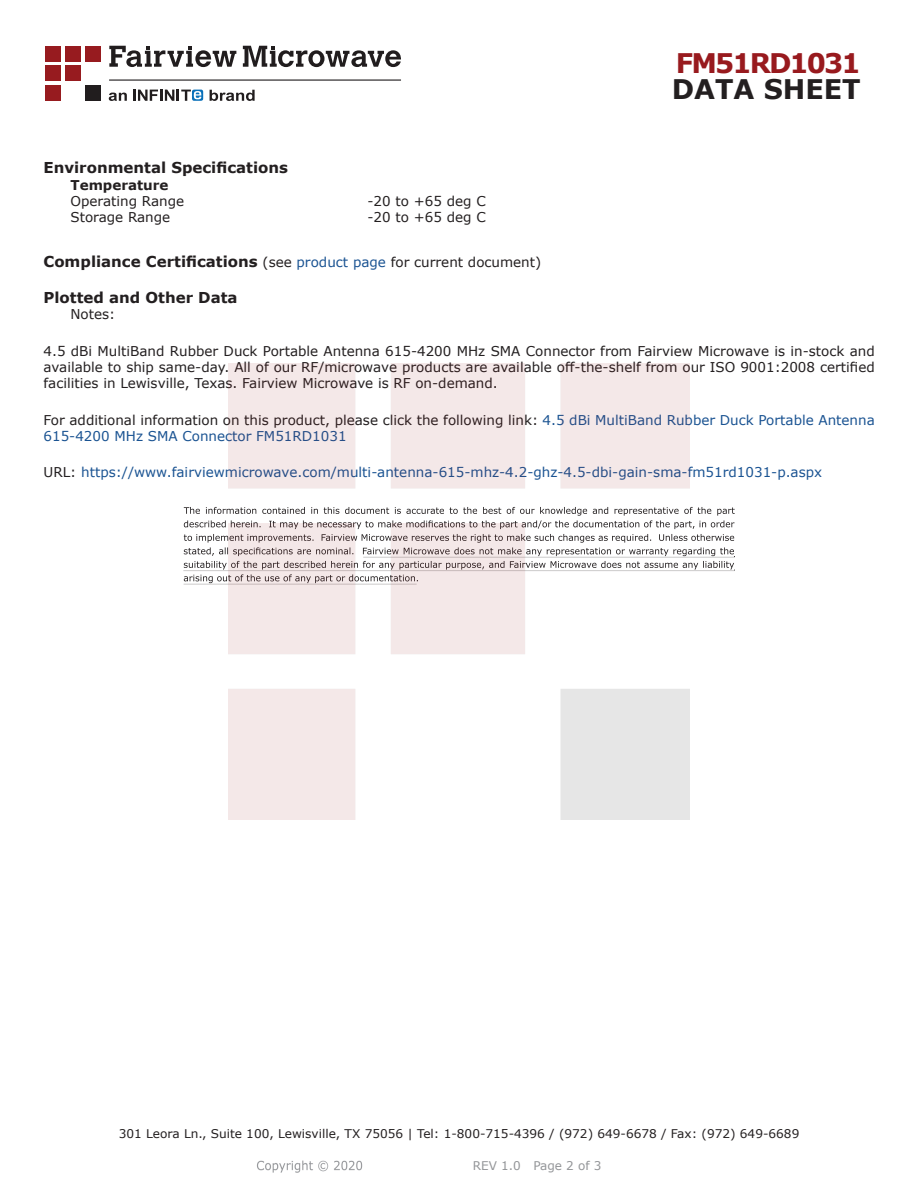
<style>
.page{position:relative;width:918px;height:1188px;background:#fff}
.page>*{position:absolute;margin:0;border:0;box-sizing:border-box;transform-origin:0 0}
.FM{font:700 27px "Verdana";letter-spacing:-.07em;color:#981a1e}
.t1{font:700 27px "Verdana";color:#231f20}
.Head1_for_Compliance{font:700 15px "Verdana";color:#231f20}
.Head1{font:700 15px "Verdana";color:#231f20}
.Web_Description_Para{font:13.5px/16.2px "Verdana";color:#231f20;text-align:justify}
.Web_Description_Para-2{font:13.5px/16.2px "Verdana";color:#1a5392}
.URL_para{font:13.5px "Verdana";color:#1a5392}
.Specs_Para{font:13.5px "Verdana";color:#231f20}
.Head2_after_Head1{font:700 13.5px "Verdana";color:#231f20}
.t2{font:12px "Verdana";color:#231f20}
.REV_Info{font:12px "Verdana";color:#939598}
.s1{font-weight:400;font-size:13.5px}
.s2{font-weight:400;font-size:13.5px;color:#1a5392}
.s3{color:#231f20}
</style>
<div class="page">
<svg style="left:184px;top:507px;width:551px;height:76px"></svg>
<hr style="left:363px;top:557px;width:372px;height:1px;background:#231f20">
<hr style="left:183px;top:570px;width:551px;height:1px;background:#231f20">
<hr style="left:184px;top:584px;width:233px;height:1px;background:#231f20">
<img style="left:257px;top:1160px;width:106px;height:13px">
<img style="left:228px;top:364px;width:462px;height:456px">
<div style="left:45px;top:46px;width:16px;height:15px;background:#971b1f"></div>
<div style="left:65px;top:66px;width:16px;height:15px;background:#971b1f"></div>
<div style="left:85px;top:85px;width:16px;height:16px;background:#211d1e"></div>
<div style="left:45px;top:85px;width:16px;height:16px;background:#971b1f"></div>
<div style="left:85px;top:46px;width:16px;height:15px;background:#971b1f"></div>
<div style="left:45px;top:66px;width:16px;height:15px;background:#971b1f"></div>
<div style="left:65px;top:46px;width:16px;height:15px;background:#971b1f"></div>
<svg style="left:109px;top:46px;width:292px;height:21px"></svg>
<svg style="left:192px;top:90px;width:11px;height:11px"></svg>
<svg style="left:133px;top:90px;width:68px;height:11px"></svg>
<svg style="left:210px;top:90px;width:45px;height:11px"></svg>
<svg style="left:109px;top:93px;width:18px;height:8px"></svg>
<hr style="left:109px;top:80px;width:292px;height:1px;background:#211d1e">
<p class="FM" style="left:676px;top:44px;width:186px">FM51RD1031</p>
<p class="t1" style="left:672px;top:70px;width:191px">DATA SHEET</p>
<p class="Head1" style="left:44px;top:157px;width:246px">Environmental Specifications</p>
<p class="Head2_after_Head1" style="left:70px;top:175px;width:100px">Temperature</p>
<p class="Specs_Para" style="left:70px;top:192px;width:115px">Operating Range</p>
<p class="Specs_Para" style="left:368px;top:192px;width:120px">-20 to +65 deg C</p>
<p class="Specs_Para" style="left:70px;top:208px;width:101px">Storage Range</p>
<p class="Specs_Para" style="left:368px;top:208px;width:120px">-20 to +65 deg C</p>
<p class="Head1_for_Compliance" style="left:44px;top:251px;width:499px">Compliance Certifications <span class="s1">(see</span> <span class="s2">product page</span> <span class="s1">for current document)</span></p>
<p class="Head1_for_Compliance" style="left:44px;top:287px;width:196px">Plotted and Other Data</p>
<p class="Specs_Para" style="left:70px;top:305px;width:46px">Notes:</p>
<p class="Web_Description_Para" style="left:44px;top:343px;width:833px">4.5 dBi MultiBand Rubber Duck Portable Antenna 615-4200 MHz SMA Connector from Fairview Microwave is in-stock and available to ship same-day. All of our RF/microwave products are available off-the-shelf from our ISO 9001:2008 certified facilities in Lewisville, Texas. Fairview Microwave is RF on-demand.</p>
<p class="Web_Description_Para-2" style="left:44px;top:411px;width:833px"><span class="s3">For additional information on this product, please click the following link:</span> 4.5 dBi MultiBand Rubber Duck Portable Antenna<br>615-4200 MHz SMA Connector FM51RD1031</p>
<p class="URL_para" style="left:44px;top:463px;width:780px"><span class="s3">URL:</span> https://www.fairviewmicrowave.com/multi-antenna-615-mhz-4.2-ghz-4.5-dbi-gain-sma-fm51rd1031-p.aspx</p>
<p class="t2" style="left:119px;top:1125px;width:682px">301 Leora Ln., Suite 100, Lewisville, TX 75056 | Tel: 1-800-715-4396 / (972) 649-6678 / Fax: (972) 649-6689</p>
<p class="REV_Info" style="left:473px;top:1157px;width:130px">REV 1.0 Page 2 of 3</p>
</div>
